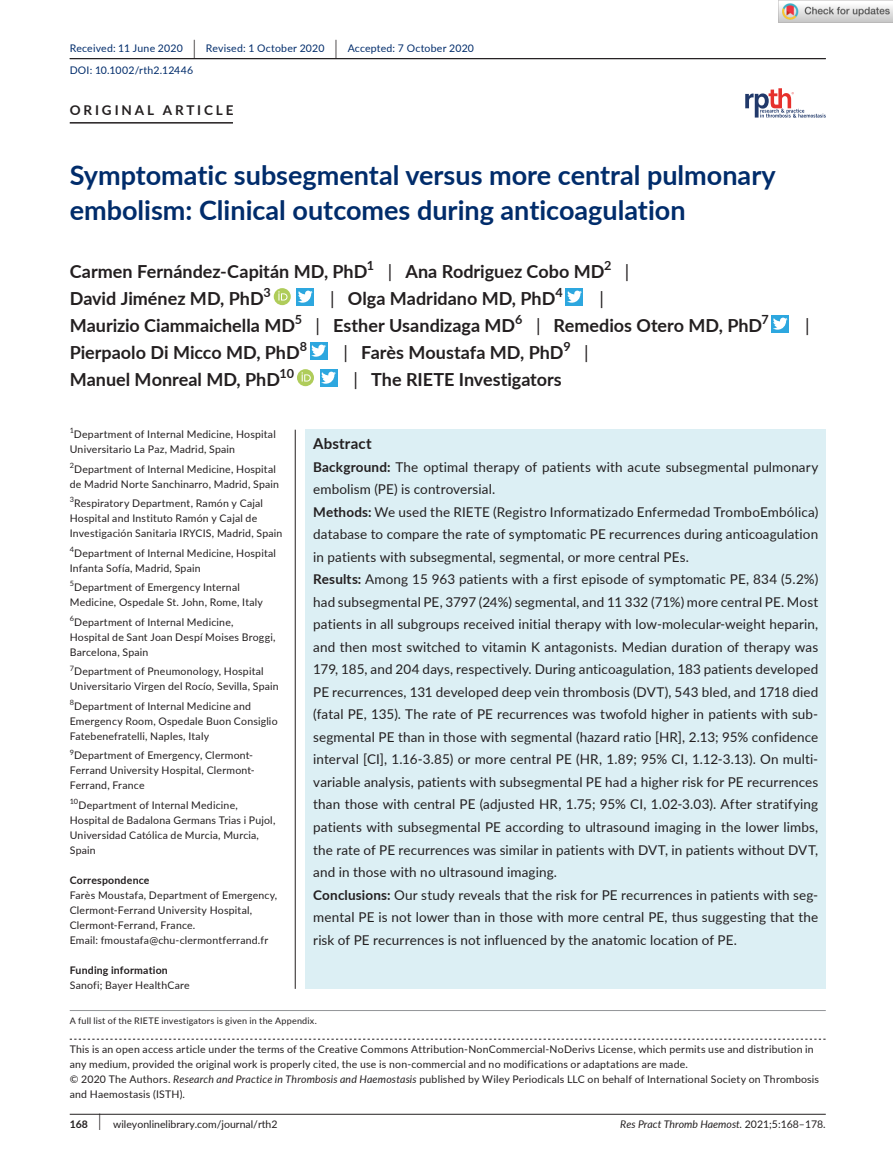
<style>
.page{position:relative;width:893px;height:1174px;background:#fff}
.page>*{position:absolute;margin:0;border:0;box-sizing:border-box;transform-origin:0 0}
.t1{font:700 27px/34.5px "Lato";color:#002c6b}
.t2{font:700 18px "Lato";color:#231f20}
.t3{font:18px "Lato";color:#231f20}
.t4{font:700 15px "Lato";letter-spacing:.015em;color:#231f20}
.t5{font:13.5px/22.5px "Lato";letter-spacing:.01em;color:#231f20}
.t6{font:700 13.5px "Lato";letter-spacing:.215em;color:#231f20}
.t7{font:700 12.6px "Lato";color:#231f20}
.t8{font:10.5px/15px "Lato";letter-spacing:.02em;color:#231f20}
.t9{font:10.5px/21.8px "Lato";letter-spacing:.015em;color:#002c6b}
.t10{font:10.5px "Lato";color:#231f20}
.t11{font:italic 10.5px "Lato";color:#231f20}
.t12{font:700 10.5px "Lato";letter-spacing:.02em;color:#231f20}
.t13{font:9px "Lato";letter-spacing:.025em;color:#231f20}
.s1{font-size:19.65px;color:#231f20}
.s2{font-weight:400}
.s3{font-weight:700}
.s4{font-style:italic}
.s5{font-size:17.4px}
.s6{font-style:normal}
</style>
<div class="page">
<hr style="left:70px;top:1113px;width:756px;height:1px;background:#231f20">
<svg style="left:745px;top:88px;width:81px;height:30px"></svg>
<hr style="left:70px;top:58px;width:756px;height:1px;background:#231f20">
<hr style="left:70px;top:122px;width:163px;height:2px;background:#231f20">
<div style="left:274px;top:288px;width:17px;height:17px;background:#afcc5a;border-radius:50%"></div>
<svg style="left:278px;top:291px;width:10px;height:9px"></svg>
<div style="left:297px;top:288px;width:17px;height:17px;background:#2da7df"></div>
<svg style="left:298px;top:291px;width:15px;height:12px"></svg>
<div style="left:566px;top:288px;width:17px;height:17px;background:#2da7df"></div>
<svg style="left:567px;top:291px;width:15px;height:12px"></svg>
<div style="left:772px;top:315px;width:17px;height:17px;background:#2da7df"></div>
<svg style="left:773px;top:318px;width:15px;height:12px"></svg>
<div style="left:310px;top:342px;width:17px;height:17px;background:#2da7df"></div>
<svg style="left:311px;top:345px;width:15px;height:12px"></svg>
<svg style="left:297px;top:369px;width:17px;height:17px"></svg>
<svg style="left:302px;top:372px;width:9px;height:9px"></svg>
<div style="left:320px;top:369px;width:17px;height:17px;background:#2da7df"></div>
<svg style="left:321px;top:372px;width:15px;height:12px"></svg>
<svg style="left:70px;top:1038px;width:756px;height:1px"></svg>
<hr style="left:70px;top:1010px;width:756px;height:1px;background:#939598">
<div style="left:306px;top:430px;width:520px;height:558px;background:#dceff4"></div>
<hr style="left:295px;top:430px;width:1px;height:558px;background:#231f20">
<img style="left:779px;top:0;width:114px;height:23px">
<p class="t9" style="left:70px;top:37px;width:406px">Received: 11 June 2020 <span class="s1">|</span> Revised: 1 October 2020 <span class="s1">|</span> Accepted: 7 October 2020<br>DOI: 10.1002/rth2.12446</p>
<p class="t6" style="left:70px;top:100px;width:165px">ORIGINAL ARTICLE</p>
<h1 class="t1" style="left:70px;top:157px;width:707px">Symptomatic subsegmental versus more central pulmonary embolism: Clinical outcomes during anticoagulation</h1>
<h2 class="t2" style="left:70px;top:258px;width:299px">Carmen Fernández-Capitán MD, PhD</h2>
<p class="t7" style="left:367px;top:256px;width:9px">1</p>
<h2 class="t2" style="left:388px;top:258px;width:218px"><span class="s2">|</span> Ana Rodriguez Cobo MD</h2>
<p class="t7" style="left:604px;top:256px;width:9px">2</p>
<h2 class="t3" style="left:625px;top:259px;width:6px">|</h2>
<h2 class="t2" style="left:70px;top:285px;width:195px">David Jiménez MD, PhD</h2>
<p class="t7" style="left:263px;top:283px;width:9px">3</p>
<h2 class="t2" style="left:330px;top:285px;width:227px"><span class="s2">|</span> Olga Madridano MD, PhD</h2>
<p class="t7" style="left:556px;top:283px;width:9px">4</p>
<h2 class="t3" style="left:599px;top:286px;width:6px">|</h2>
<h2 class="t2" style="left:70px;top:312px;width:227px">Maurizio Ciammaichella MD</h2>
<p class="t7" style="left:295px;top:310px;width:9px">5</p>
<h2 class="t2" style="left:315px;top:312px;width:201px"><span class="s2">|</span> Esther Usandizaga MD</h2>
<p class="t7" style="left:515px;top:310px;width:9px">6</p>
<h2 class="t2" style="left:536px;top:312px;width:228px"><span class="s2">|</span> Remedios Otero MD, PhD</h2>
<p class="t7" style="left:761px;top:310px;width:9px">7</p>
<h2 class="t3" style="left:805px;top:313px;width:6px">|</h2>
<h2 class="t2" style="left:70px;top:339px;width:232px">Pierpaolo Di Micco MD, PhD</h2>
<p class="t7" style="left:300px;top:337px;width:9px">8</p>
<h2 class="t2" style="left:344px;top:339px;width:221px"><span class="s2">|</span> Farès Moustafa MD, PhD</h2>
<p class="t7" style="left:563px;top:337px;width:9px">9</p>
<h2 class="t3" style="left:584px;top:340px;width:6px">|</h2>
<h2 class="t2" style="left:70px;top:366px;width:212px">Manuel Monreal MD, PhD</h2>
<p class="t7" style="left:280px;top:364px;width:16px">10</p>
<h2 class="t2" style="left:353px;top:366px;width:210px"><span class="s2">|</span> The RIETE Investigators</h2>
<p class="t8" style="left:70px;top:426px;width:208px"><sup>1</sup>Department of Internal Medicine, Hospital<br>Universitario La Paz, Madrid, Spain</p>
<p class="t8" style="left:70px;top:461px;width:211px"><sup>2</sup>Department of Internal Medicine, Hospital de Madrid Norte Sanchinarro, Madrid, Spain</p>
<p class="t8" style="left:70px;top:495px;width:214px"><sup>3</sup>Respiratory Department, Ramón y Cajal<br>Hospital and Instituto Ramón y Cajal de<br>Investigación Sanitaria IRYCIS, Madrid, Spain</p>
<p class="t8" style="left:70px;top:545px;width:208px"><sup>4</sup>Department of Internal Medicine, Hospital<br>Infanta Sofía, Madrid, Spain</p>
<p class="t8" style="left:70px;top:579px;width:195px"><sup>5</sup>Department of Emergency Internal<br>Medicine, Ospedale St. John, Rome, Italy</p>
<p class="t8" style="left:70px;top:614px;width:207px"><sup>6</sup>Department of Internal Medicine,<br>Hospital de Sant Joan Despí Moises Broggi,<br>Barcelona, Spain</p>
<p class="t8" style="left:70px;top:663px;width:211px"><sup>7</sup>Department of Pneumonology, Hospital<br>Universitario Virgen del Rocío, Sevilla, Spain</p>
<p class="t8" style="left:70px;top:698px;width:209px"><sup>8</sup>Department of Internal Medicine and<br>Emergency Room, Ospedale Buon Consiglio<br>Fatebenefratelli, Naples, Italy</p>
<p class="t8" style="left:70px;top:747px;width:186px"><sup>9</sup>Department of Emergency, Clermont-<br>Ferrand University Hospital, Clermont-<br>Ferrand, France</p>
<p class="t8" style="left:70px;top:797px;width:207px"><sup>10</sup>Department of Internal Medicine,<br>Hospital de Badalona Germans Trias i Pujol,<br>Universidad Católica de Murcia, Murcia,<br>Spain</p>
<p class="t12" style="left:70px;top:872px;width:81px">Correspondence</p>
<p class="t8" style="left:70px;top:887px;width:209px">Farès Moustafa, Department of Emergency, Clermont-Ferrand University Hospital, Clermont-Ferrand, France.<br>Email: fmoustafa@chu-clermontferrand.fr</p>
<p class="t12" style="left:70px;top:962px;width:100px">Funding information</p>
<p class="t8" style="left:70px;top:977px;width:122px">Sanofi; Bayer HealthCare</p>
<p class="t4" style="left:313px;top:433px;width:60px">Abstract</p>
<p class="t5" style="left:313px;top:455px;width:507px"><span class="s3">Background:</span> The optimal therapy of patients with acute subsegmental pulmonary embolism (PE) is controversial.<br><span class="s3">Methods:</span> We used the RIETE (Registro Informatizado Enfermedad TromboEmbólica) database to compare the rate of symptomatic PE recurrences during anticoagulation in patients with subsegmental, segmental, or more central PEs.<br><span class="s3">Results:</span> Among 15 963 patients with a first episode of symptomatic PE, 834 (5.2%) had subsegmental PE, 3797 (24%) segmental, and 11 332 (71%) more central PE. Most patients in all subgroups received initial therapy with low-molecular-weight heparin, and then most switched to vitamin K antagonists. Median duration of therapy was 179, 185, and 204 days, respectively. During anticoagulation, 183 patients developed PE recurrences, 131 developed deep vein thrombosis (DVT), 543 bled, and 1718 died (fatal PE, 135). The rate of PE recurrences was twofold higher in patients with sub&shy;segmental PE than in those with segmental (hazard ratio [HR], 2.13; 95% confidence interval [CI], 1.16-3.85) or more central PE (HR, 1.89; 95% CI, 1.12-3.13). On multi&shy;variable analysis, patients with subsegmental PE had a higher risk for PE recurrences than those with central PE (adjusted HR, 1.75; 95% CI, 1.02-3.03). After stratifying patients with subsegmental PE according to ultrasound imaging in the lower limbs, the rate of PE recurrences was similar in patients with DVT, in patients without DVT, and in those with no ultrasound imaging.<br><span class="s3">Conclusions:</span> Our study reveals that the risk for PE recurrences in patients with seg&shy;mental PE is not lower than in those with more central PE, thus suggesting that the risk of PE recurrences is not influenced by the anatomic location of PE.</p>
<p class="t13" style="left:70px;top:1014px;width:249px">A full list of the RIETE investigators is given in the Appendix.</p>
<p class="t8" style="left:70px;top:1041px;width:751px">This is an open access article under the terms of the Creative Commons Attribution-NonCommercial-NoDerivs License, which permits use and distribution in any medium, provided the original work is properly cited, the use is non-commercial and no modifications or adaptations are made.<br>© 2020 The Authors. <span class="s4">Research and Practice in Thrombosis and Haemostasis</span> published by Wiley Periodicals LLC on behalf of International Society on Thrombosis and Haemostasis (ISTH).</p>
<p class="t10" style="left:70px;top:1116px;width:209px"><span class="s3">168</span> <span class="s5">|</span> wileyonlinelibrary.com/journal/rth2</p>
<p class="t11" style="left:620px;top:1116px;width:207px">Res Pract Thromb Haemost. <span class="s6">2021;5:168–178.</span></p>
</div>
